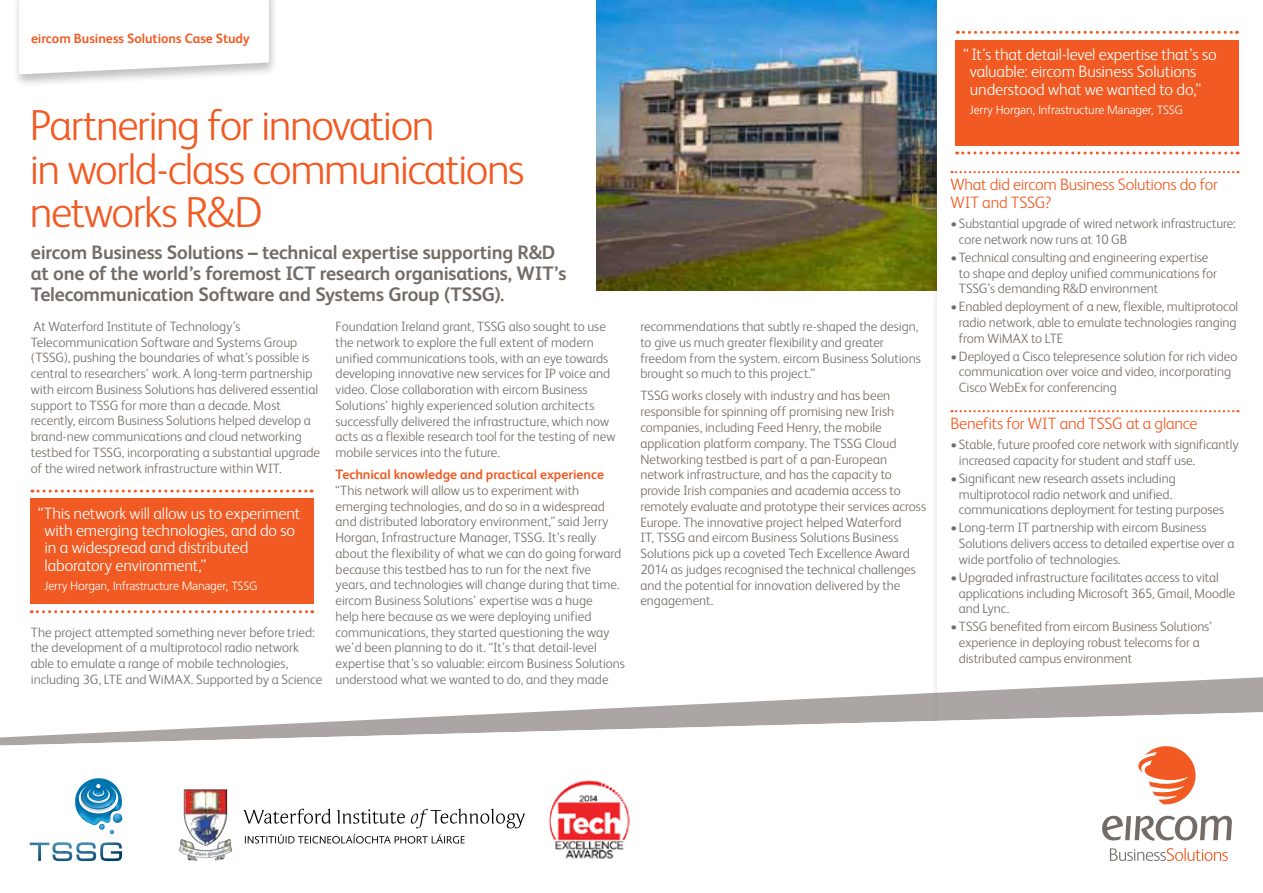
<style>
.page{position:relative;width:1263px;height:893px;background:#fff}
.page>*{position:absolute;margin:0;border:0;box-sizing:border-box;transform-origin:0 0}
.t1{font:300 43.5px/43.5px "FS Albert";letter-spacing:-.035em;color:#f15a22}
.t2{font:700 19.5px/21px "FS Albert";letter-spacing:-.015em;color:#736c66}
.t3{font:300 16.5px/17.2px "FS Albert";letter-spacing:-.01em;color:#fff}
.t4{font:300 16.5px/18px "FS Albert";letter-spacing:-.015em;color:#f15a22}
.t5{font:300 13.5px/15.8px "FS Albert";letter-spacing:-.005em;color:#736c66}
.t6{font:700 13.5px "FS Albert";color:#f15a22}
.t7{font:300 12px "Frutiger LT Std";letter-spacing:-.015em;color:#fff}
</style>
<div class="page">
<img style="left:597px;top:0;width:334px;height:290px">
<div style="left:12px;top:0;width:267px;height:88px;background:#000;opacity:.25"></div>
<svg style="left:19px;top:0;width:250px;height:74px"></svg>
<div style="left:30px;top:499px;width:283px;height:105px;background:#f15a22"></div>
<svg style="left:32px;top:490px;width:280px;height:3px"></svg>
<svg style="left:31px;top:610px;width:282px;height:3px"></svg>
<div style="left:955px;top:40px;width:283px;height:105px;background:#f15a22"></div>
<svg style="left:957px;top:31px;width:280px;height:3px"></svg>
<svg style="left:957px;top:151px;width:281px;height:3px"></svg>
<svg style="left:951px;top:171px;width:287px;height:2px"></svg>
<svg style="left:951px;top:410px;width:287px;height:2px"></svg>
<svg style="left:536px;top:677px;width:727px;height:35px"></svg>
<svg style="left:0;top:712px;width:1261px;height:150px"></svg>
<svg style="left:1138px;top:746px;width:57px;height:58px"></svg>
<svg style="left:1102px;top:816px;width:130px;height:25px"></svg>
<svg style="left:1110px;top:848px;width:118px;height:13px"></svg>
<svg style="left:245px;top:834px;width:220px;height:10px"></svg>
<img style="left:179px;top:789px;width:53px;height:72px">
<svg style="left:244px;top:809px;width:87px;height:15px"></svg>
<svg style="left:337px;top:809px;width:68px;height:15px"></svg>
<svg style="left:411px;top:809px;width:114px;height:19px"></svg>
<svg style="left:30px;top:842px;width:92px;height:19px"></svg>
<svg style="left:75px;top:778px;width:47px;height:56px"></svg>
<img style="left:541px;top:778px;width:93px;height:83px">
<p class="t6" style="left:31px;top:30px;width:220px">eircom Business Solutions Case Study</p>
<h1 class="t1" style="left:30px;top:103px;width:496px">Partnering for innovation<br>in world-class communications networks R&amp;D</h1>
<h2 class="t2" style="left:31px;top:242px;width:537px">eircom Business Solutions – technical expertise supporting R&amp;D at one of the world’s foremost ICT research organisations, WIT’s<br>Telecommunication Software and Systems Group (TSSG).</h2>
<p class="t5" style="left:31px;top:318px;width:291px">At Waterford Institute of Technology’s Telecommunication Software and Systems Group (TSSG), pushing the boundaries of what’s possible is central to researchers’ work. A long-term partnership with eircom Business Solutions has delivered essential support to TSSG for more than a decade. Most recently, eircom Business Solutions helped develop a brand-new communications and cloud networking testbed for TSSG, incorporating a substantial upgrade of the wired network infrastructure within WIT.</p>
<p class="t3" style="left:45px;top:504px;width:257px;text-indent:-6px">“This network will allow us to experiment with emerging technologies, and do so in a widespread and distributed laboratory environment,”</p>
<p class="t7" style="left:45px;top:579px;width:215px">Jerry Horgan, Infrastructure Manager, TSSG</p>
<p class="t5" style="left:31px;top:624px;width:293px">The project attempted something never before tried: the development of a multiprotocol radio network able to emulate a range of mobile technologies, including 3G, LTE and WiMAX. Supported by a Science</p>
<p class="t5" style="left:336px;top:318px;width:281px">Foundation Ireland grant, TSSG also sought to use the network to explore the full extent of modern unified communications tools, with an eye towards developing innovative new services for IP voice and video. Close collaboration with eircom Business Solutions’ highly experienced solution architects successfully delivered the infrastructure, which now acts as a flexible research tool for the testing of new mobile services into the future.</p>
<p class="t6" style="left:336px;top:467px;width:270px">Technical knowledge and practical experience</p>
<p class="t5" style="left:336px;top:482px;width:291px">“This network will allow us to experiment with emerging technologies, and do so in a widespread and distributed laboratory environment,” said Jerry Horgan, Infrastructure Manager, TSSG. It’s really about the flexibility of what we can do going forward because this testbed has to run for the next five years, and technologies will change during that time. eircom Business Solutions’ expertise was a huge<br>help here because as we were deploying unified communications, they started questioning the way we’d been planning to do it. “It’s that detail-level expertise that’s so valuable: eircom Business Solutions understood what we wanted to do, and they made</p>
<p class="t5" style="left:640px;top:318px;width:282px">recommendations that subtly re-shaped the design, to give us much greater flexibility and greater freedom from the system. eircom Business Solutions brought so much to this project.”</p>
<p class="t5" style="left:640px;top:388px;width:287px">TSSG works closely with industry and has been responsible for spinning off promising new Irish companies, including Feed Henry, the mobile application platform company. The TSSG Cloud Networking testbed is part of a pan-European network infrastructure, and has the capacity to provide Irish companies and academia access to remotely evaluate and prototype their services across Europe. The innovative project helped Waterford<br>IT, TSSG and eircom Business Solutions Business Solutions pick up a coveted Tech Excellence Award 2014 as judges recognised the technical challenges and the potential for innovation delivered by the engagement.</p>
<p class="t3" style="left:970px;top:46px;width:248px;text-indent:-6px">“ It’s that detail-level expertise that’s so valuable: eircom Business Solutions understood what we wanted to do,”</p>
<p class="t7" style="left:970px;top:103px;width:215px">Jerry Horgan, Infrastructure Manager, TSSG</p>
<p class="t4" style="left:950px;top:176px;width:269px">What did eircom Business Solutions do for<br>WIT and TSSG?</p>
<p class="t5" style="left:959px;top:216px;width:279px;text-indent:-9px">•Substantial upgrade of wired network infrastructure: core network now runs at 10 GB</p>
<p class="t5" style="left:959px;top:249px;width:260px;text-indent:-9px">•Technical consulting and engineering expertise to shape and deploy unified communications for<br>TSSG’s demanding R&amp;D environment</p>
<p class="t5" style="left:959px;top:299px;width:281px;text-indent:-9px">•Enabled deployment of a new, flexible, multiprotocol radio network, able to emulate technologies ranging from WiMAX to LTE</p>
<p class="t5" style="left:959px;top:348px;width:280px;text-indent:-9px">•Deployed a Cisco telepresence solution for rich video communication over voice and video, incorporating<br>Cisco WebEx for conferencing</p>
<p class="t4" style="left:950px;top:415px;width:249px">Benefits for WIT and TSSG at a glance</p>
<p class="t5" style="left:959px;top:437px;width:281px;text-indent:-9px">•Stable, future proofed core network with significantly increased capacity for student and staff use.</p>
<p class="t5" style="left:959px;top:470px;width:267px;text-indent:-9px">•Significant new research assets including multiprotocol radio network and unified. communications deployment for testing purposes</p>
<p class="t5" style="left:959px;top:520px;width:277px;text-indent:-9px">•Long-term IT partnership with eircom Business<br>Solutions delivers access to detailed expertise over a wide portfolio of technologies.</p>
<p class="t5" style="left:959px;top:569px;width:278px;text-indent:-9px">•Upgraded infrastructure facilitates access to vital applications including Microsoft 365, Gmail, Moodle and Lync.</p>
<p class="t5" style="left:959px;top:618px;width:255px;text-indent:-9px">•TSSG benefited from eircom Business Solutions’ experience in deploying robust telecoms for a distributed campus environment</p>
</div>
